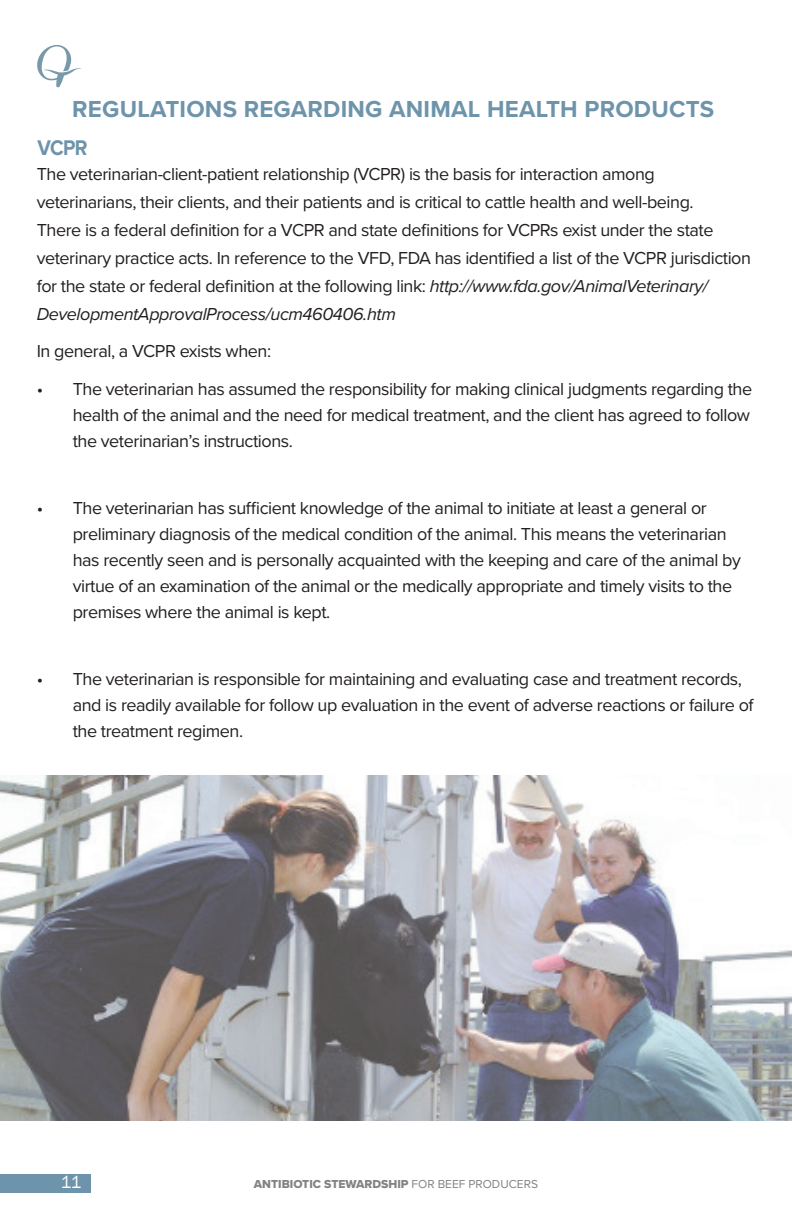
<style>
.page{position:relative;width:792px;height:1224px;background:#fff}
.page>*{position:absolute;margin:0;border:0;box-sizing:border-box;transform-origin:0 0}
.t1{font:700 24px "Proxima Nova";letter-spacing:.01em;color:#6e94ab}
.t2{font:700 22px "Proxima Nova";color:#6e94ab;scale:.9 1}
.t3{font:18px/26px "Proxima Nova";letter-spacing:-.025em;color:#231f20}
.t4{font:17.8px "Franklin Gothic";color:#fff}
.t5{font:12px "Proxima Nova Extrabld";color:#808285}
.s1{font-style:italic}
.s2{font-family:"Proxima Nova"}
</style>
<div class="page">
<svg style="left:37px;top:45px;width:44px;height:42px"></svg>
<div style="left:0;top:1174px;width:91px;height:18px;background:#6e94ab"></div>
<img style="left:0;top:775px;width:792px;height:346px">
<h1 class="t1" style="left:72px;top:91px;width:644px">REGULATIONS REGARDING ANIMAL HEALTH PRODUCTS</h1>
<p class="t2" style="left:38px;top:131px;width:57px">VCPR</p>
<p class="t3" style="left:37px;top:159px;width:716px;line-height:28px">The veterinarian-client-patient relationship (VCPR) is the basis for interaction among veterinarians, their clients, and their patients and is critical to cattle health and well-being.<br>There is a federal definition for a VCPR and state definitions for VCPRs exist under the state veterinary practice acts. In reference to the VFD, FDA has identified a list of the VCPR jurisdiction for the state or federal definition at the following link: <span class="s1">http://www.fda.gov/AnimalVeterinary/ DevelopmentApprovalProcess/ucm460406.htm</span></p>
<p class="t3" style="left:37px;top:338px;width:236px">In general, a VCPR exists when:</p>
<p class="t3" style="left:73px;top:375px;width:681px;text-align:justify;text-indent:-36px">• The veterinarian has assumed the responsibility for making clinical judgments regarding the health of the animal and the need for medical treatment, and the client has agreed to follow the veterinarian’s instructions.</p>
<p class="t3" style="left:73px;top:494px;width:670px;text-indent:-36px">• The veterinarian has sufficient knowledge of the animal to initiate at least a general or preliminary diagnosis of the medical condition of the animal. This means the veterinarian has recently seen and is personally acquainted with the keeping and care of the animal by virtue of an examination of the animal or the medically appropriate and timely visits to the premises where the animal is kept.</p>
<p class="t3" style="left:73px;top:665px;width:682px;text-indent:-36px">• The veterinarian is responsible for maintaining and evaluating case and treatment records, and is readily available for follow up evaluation in the event of adverse reactions or failure of the treatment regimen.</p>
<p class="t4" style="left:61px;top:1171px;width:22px">11</p>
<p class="t5" style="left:254px;top:1175px;width:286px">ANTIBIOTIC STEWARDSHIP <span class="s2">FOR BEEF PRODUCERS</span></p>
</div>
